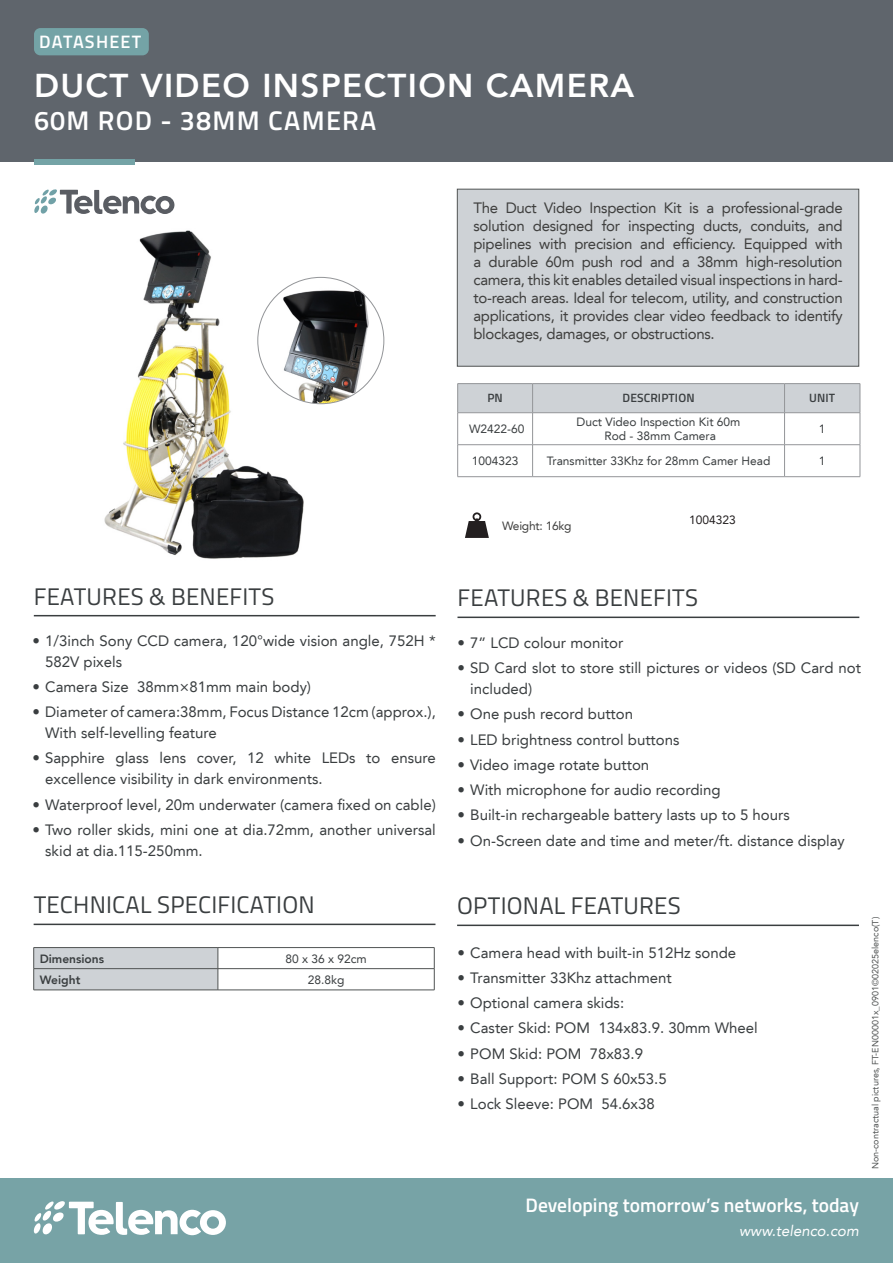
<style>
.page{position:relative;width:893px;height:1263px;background:#fff}
.page>*{position:absolute;margin:0;border:0;box-sizing:border-box;transform-origin:0 0}
.t1{font:800 33px "Avenir LT";letter-spacing:.04em;color:#fff}
.t2{font:600 27px "Titillium Web";letter-spacing:.05em;color:#fff}
.t3{font:24px "Titillium Web";letter-spacing:.01em;color:#3a3e40}
.t4{font:600 19.5px "Titillium Web";color:#fff}
.t5{font:600 18px "Titillium Web";letter-spacing:.065em;color:#fff}
.t6{font:15px/21px "Avenir LT";color:#3a3e40}
.t7{font:15px/18px "Avenir LT";letter-spacing:-.02em;color:#3f3f3e;text-align:justify}
.t8{font:italic 15px "Avenir LT";color:#fff}
.t9{font:12px/14.4px "Avenir LT";color:#3a3e40;text-align:center}
.t10{font:600 12px "Titillium Web";letter-spacing:.01em;color:#3a3e40}
.t11{font:800 12px "Avenir LT";color:#3a3e40}
.t12{font:12px "Avenir LT";letter-spacing:-.02em;color:#3f3f3e}
.t13{font:12px "Avenir LT";color:#231f20}
.t14{font:9px "Avenir LT";color:#505353}
</style>
<div class="page">
<div style="left:0;top:0;width:893px;height:162px;background:#5f656c"></div>
<hr style="left:34px;top:615px;width:402px;height:1px;background:#3a3e40">
<hr style="left:34px;top:923px;width:401px;height:2px;background:#3a3e40">
<div style="left:457px;top:189px;width:402px;height:178px;background:#ced2d6"></div>
<hr style="left:218px;top:947px;width:216px;height:1px;background:#505353">
<hr style="left:218px;top:968px;width:216px;height:1px;background:#505353">
<svg style="left:33px;top:947px;width:186px;height:43px;background:#c5c9cc"></svg>
<svg style="left:434px;top:948px;width:1px;height:42px"></svg>
<hr style="left:34px;top:990px;width:184px;height:1px;background:#505353">
<hr style="left:218px;top:990px;width:216px;height:1px;background:#505353">
<hr style="left:457px;top:383px;width:76px;height:1px;background:#939598">
<hr style="left:533px;top:383px;width:251px;height:1px;background:#939598">
<hr style="left:784px;top:383px;width:76px;height:1px;background:#939598">
<svg style="left:457px;top:384px;width:404px;height:93px"></svg>
<hr style="left:457px;top:412px;width:76px;height:1px;background:#939598">
<hr style="left:457px;top:413px;width:1px;height:31px;background:#939598">
<hr style="left:533px;top:412px;width:251px;height:1px;background:#939598">
<hr style="left:532px;top:413px;width:1px;height:31px;background:#939598">
<hr style="left:784px;top:412px;width:76px;height:1px;background:#939598">
<hr style="left:784px;top:413px;width:1px;height:31px;background:#939598">
<hr style="left:860px;top:413px;width:1px;height:31px;background:#939598">
<hr style="left:457px;top:445px;width:1px;height:31px;background:#939598">
<hr style="left:532px;top:445px;width:1px;height:31px;background:#939598">
<hr style="left:784px;top:445px;width:1px;height:31px;background:#939598">
<hr style="left:860px;top:445px;width:1px;height:31px;background:#939598">
<hr style="left:457px;top:444px;width:76px;height:1px;background:#939598">
<hr style="left:457px;top:476px;width:76px;height:1px;background:#939598">
<hr style="left:533px;top:444px;width:251px;height:1px;background:#939598">
<hr style="left:533px;top:476px;width:251px;height:1px;background:#939598">
<hr style="left:784px;top:444px;width:76px;height:1px;background:#939598">
<hr style="left:784px;top:476px;width:76px;height:1px;background:#939598">
<div style="left:34px;top:28px;width:115px;height:27px;background:#74a3a6;border-radius:6px"></div>
<div style="left:34px;top:159px;width:100px;height:5px;background:#74a3a6"></div>
<div style="left:0;top:1178px;width:893px;height:85px;background:#77a3a6"></div>
<svg style="left:33px;top:1201px;width:193px;height:34px"></svg>
<svg style="left:34px;top:189px;width:140px;height:25px"></svg>
<img style="left:104px;top:230px;width:250px;height:329px">
<hr style="left:457px;top:924px;width:402px;height:2px;background:#3a3e40">
<svg style="left:465px;top:512px;width:24px;height:26px"></svg>
<hr style="left:457px;top:616px;width:402px;height:2px;background:#3a3e40">
<img style="left:271px;top:286px;width:113px;height:118px">
<p class="t5" style="left:39px;top:28px;width:104px">DATASHEET</p>
<h1 class="t1" style="left:34px;top:66px;width:602px">DUCT VIDEO INSPECTION CAMERA</h1>
<h2 class="t2" style="left:34px;top:100px;width:344px">60M ROD - 38MM CAMERA</h2>
<h3 class="t3" style="left:34px;top:579px;width:242px">FEATURES &amp; BENEFITS</h3>
<p class="t6" style="left:45px;top:630px;width:392px;text-indent:-13px">• 1/3inch Sony CCD camera, 120°wide vision angle, 752H *<br>582V pixels</p>
<p class="t6" style="left:32px;top:676px;width:280px">• Camera Size Φ38mm×81mm main body)</p>
<p class="t6" style="left:45px;top:702px;width:392px;text-indent:-13px">• Diameter of camera:38mm, Focus Distance 12cm (approx.),<br>With self-levelling feature</p>
<p class="t6" style="left:45px;top:748px;width:392px;text-indent:-13px">• Sapphire glass lens cover, 12 white LEDs to ensure excellence visibility in dark environments.</p>
<p class="t6" style="left:32px;top:794px;width:405px">• Waterproof level, 20m underwater (camera fixed on cable)</p>
<p class="t6" style="left:45px;top:819px;width:392px;text-indent:-13px">• Two roller skids, mini one at dia.72mm, another universal skid at dia.115-250mm.</p>
<h3 class="t3" style="left:34px;top:887px;width:282px">TECHNICAL SPECIFICATION</h3>
<p class="t11" style="left:40px;top:951px;width:66px">Dimensions</p>
<p class="t9" style="left:285px;top:951px;width:83px">80 x 36 x 92cm</p>
<p class="t11" style="left:40px;top:972px;width:42px">Weight</p>
<p class="t9" style="left:308px;top:972px;width:38px">28.8kg</p>
<p class="t7" style="left:473px;top:199px;width:371px">The Duct Video Inspection Kit is a professional-grade solution designed for inspecting ducts, conduits, and pipelines with precision and efficiency. Equipped with a durable 60m push rod and a 38mm high-resolution camera, this kit enables detailed visual inspections in hard&shy;to-reach areas. Ideal for telecom, utility, and construction applications, it provides clear video feedback to identify blockages, damages, or obstructions.</p>
<p class="t10" style="left:487px;top:389px;width:17px">PN</p>
<p class="t10" style="left:623px;top:389px;width:73px">DESCRIPTION</p>
<p class="t10" style="left:809px;top:389px;width:27px">UNIT</p>
<p class="t9" style="left:469px;top:422px;width:57px">W2422-60</p>
<p class="t9" style="left:577px;top:415px;width:165px">Duct Video Inspection Kit 60m<br>Rod - 38mm Camera</p>
<p class="t9" style="left:819px;top:422px;width:8px">1</p>
<p class="t9" style="left:472px;top:454px;width:48px">1004323</p>
<p class="t9" style="left:547px;top:454px;width:225px">Transmitter 33Khz for 28mm Camer Head</p>
<p class="t9" style="left:819px;top:454px;width:8px">1</p>
<p class="t12" style="left:502px;top:518px;width:71px">Weight: 16kg</p>
<p class="t13" style="left:689px;top:513px;width:48px">1004323</p>
<h3 class="t3" style="left:458px;top:580px;width:242px">FEATURES &amp; BENEFITS</h3>
<p class="t6" style="left:457px;top:632px;width:167px">• 7” LCD colour monitor</p>
<p class="t6" style="left:470px;top:657px;width:392px;text-indent:-13px">• SD Card slot to store still pictures or videos (SD Card not included)</p>
<p class="t6" style="left:457px;top:704px;width:177px">• One push record button</p>
<p class="t6" style="left:457px;top:729px;width:224px">• LED brightness control buttons</p>
<p class="t6" style="left:457px;top:754px;width:193px">• Video image rotate button</p>
<p class="t6" style="left:457px;top:779px;width:265px">• With microphone for audio recording</p>
<p class="t6" style="left:457px;top:805px;width:334px">• Built-in rechargeable battery lasts up to 5 hours</p>
<p class="t6" style="left:457px;top:830px;width:389px">• On-Screen date and time and meter/ft. distance display</p>
<h3 class="t3" style="left:457px;top:888px;width:225px">OPTIONAL FEATURES</h3>
<p class="t6" style="left:457px;top:942px;width:280px">• Camera head with built-in 512Hz sonde</p>
<p class="t6" style="left:457px;top:967px;width:216px">• Transmitter 33Khz attachment</p>
<p class="t6" style="left:457px;top:992px;width:168px">• Optional camera skids:</p>
<p class="t6" style="left:457px;top:1018px;width:302px">• Caster Skid: POM 134x83.9. 30mm Wheel</p>
<p class="t6" style="left:457px;top:1043px;width:187px">• POM Skid: POM 78x83.9</p>
<p class="t6" style="left:457px;top:1068px;width:211px">• Ball Support: POM S 60x53.5</p>
<p class="t6" style="left:457px;top:1093px;width:199px">• Lock Sleeve: POM 54.6x38</p>
<h3 class="t4" style="left:526px;top:1191px;width:335px">Developing tomorrow’s networks, today</h3>
<p class="t8" style="left:739px;top:1222px;width:121px">www.telenco.com</p>
<p class="t14" style="left:870px;top:1169px;width:254px;rotate:-90deg">Non-contractual pictures, FT-EN00001x_0901©02025elenco(T)</p>
</div>
